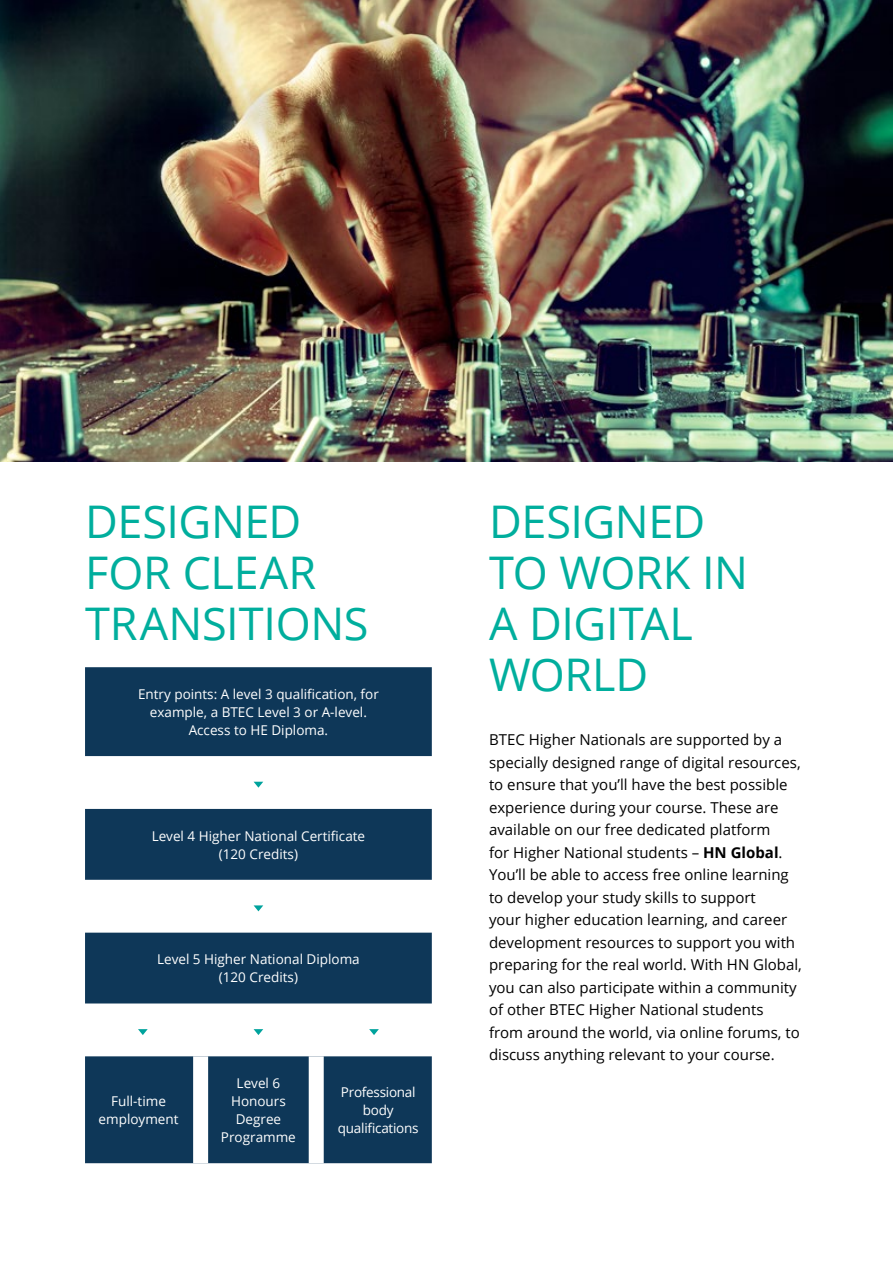
<style>
.page{position:relative;width:893px;height:1263px;background:#fff}
.page>*{position:absolute;margin:0;border:0;box-sizing:border-box;transform-origin:0 0}
.t1{font:45px/51px "Open Sans";letter-spacing:-.01em;color:#00ae9d}
.t2{font:15px/22.5px "Open Sans";color:#000}
.t3{font:13.5px/18px "Open Sans";color:#fff;text-align:center}
.t4{font:13.5px/18px "Open Sans";letter-spacing:-.02em;color:#fff;text-align:center}
.s1{font-weight:700}
</style>
<div class="page">
<img style="left:0;top:0;width:893px;height:461px">
<svg style="left:85px;top:667px;width:347px;height:496px;fill:#0e3758"></svg>
<div style="left:193px;top:1056px;width:15px;height:107px;background:#fff"></div>
<div style="left:309px;top:1056px;width:15px;height:107px;background:#fff"></div>
<svg style="left:254px;top:782px;width:9px;height:6px"></svg>
<svg style="left:254px;top:905px;width:9px;height:6px"></svg>
<svg style="left:138px;top:1029px;width:10px;height:6px"></svg>
<svg style="left:254px;top:1029px;width:9px;height:6px"></svg>
<svg style="left:369px;top:1029px;width:10px;height:6px"></svg>
<h1 class="t1" style="left:85px;top:495px;width:285px">DESIGNED<br>FOR CLEAR<br>TRANSITIONS</h1>
<p class="t3" style="left:138px;top:684px;width:242px">Entry points: A level 3 qualification, for example, a BTEC Level 3 or A-level.<br>Access to HE Diploma.</p>
<p class="t3" style="left:152px;top:826px;width:215px">Level 4 Higher National Certificate (120 Credits)</p>
<p class="t3" style="left:157px;top:950px;width:204px">Level 5 Higher National Diploma (120 Credits)</p>
<p class="t3" style="left:99px;top:1092px;width:81px">Full-time employment</p>
<p class="t3" style="left:221px;top:1074px;width:76px">Level 6<br>Honours<br>Degree<br>Programme</p>
<p class="t4" style="left:338px;top:1083px;width:82px">Professional body qualifications</p>
<h1 class="t1" style="left:489px;top:495px;width:260px">DESIGNED<br>TO WORK IN<br>A DIGITAL<br>WORLD</h1>
<p class="t2" style="left:489px;top:728px;width:314px">BTEC Higher Nationals are supported by a specially designed range of digital resources, to ensure that you’ll have the best possible experience during your course. These are available on our free dedicated platform<br>for Higher National students – <span class="s1">HN Global</span>.<br>You’ll be able to access free online learning to develop your study skills to support<br>your higher education learning, and career development resources to support you with preparing for the real world. With HN Global, you can also participate within a community of other BTEC Higher National students<br>from around the world, via online forums, to discuss anything relevant to your course.</p>
</div>
